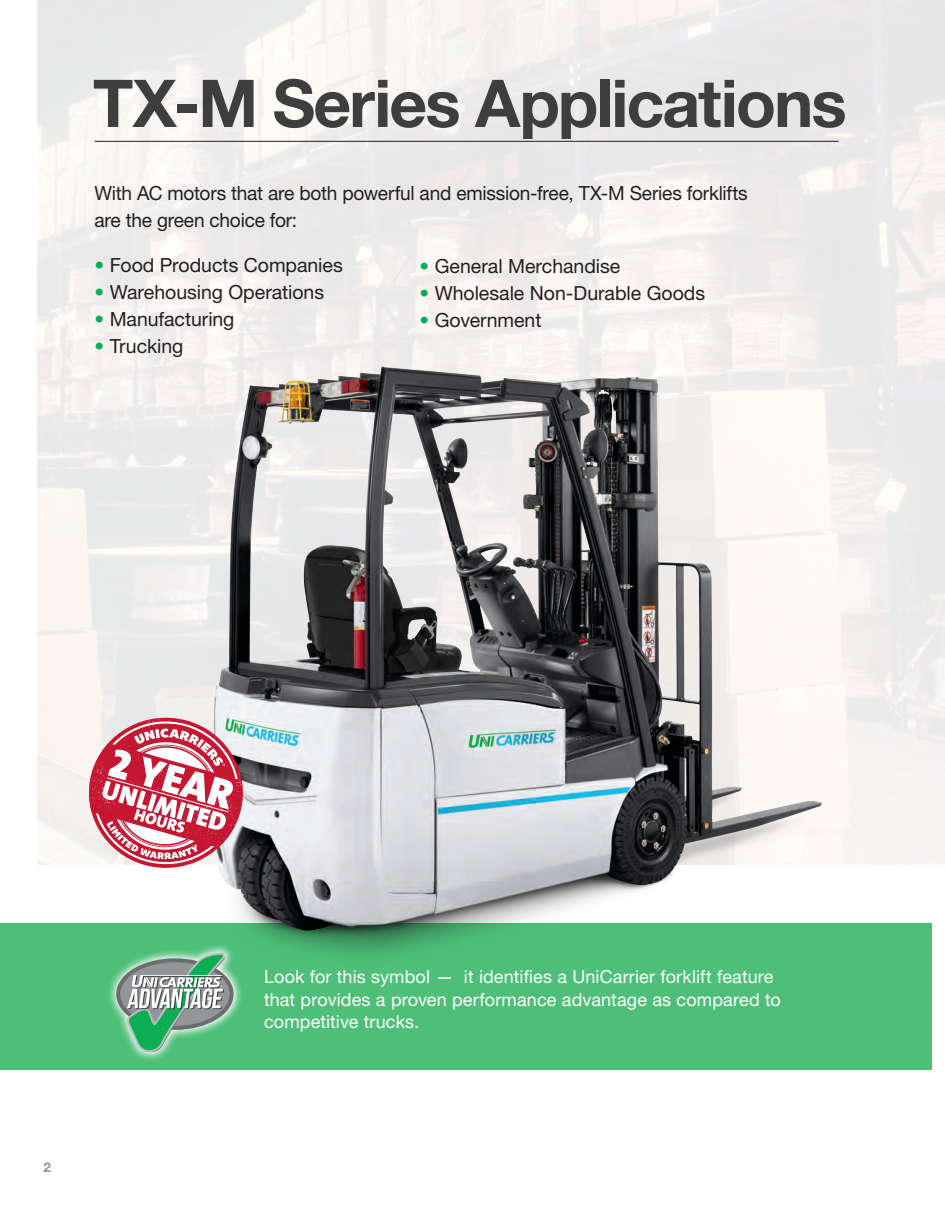
<style>
.page{position:relative;width:945px;height:1215px;background:#fff}
.page>*{position:absolute;margin:0;border:0;box-sizing:border-box;transform-origin:0 0}
.t1{font:700 66px "Helvetica Neue LT Std";letter-spacing:-.03em;color:#3e3e3f}
.t2{font:19.5px/27px "Helvetica Neue LT Std";letter-spacing:-.005em;color:#231f20}
.t3{font:18px/22.5px "Helvetica Neue LT Std";letter-spacing:.005em;color:#fff}
.t4{font:700 13.5px "Helvetica Neue LT Std";color:#939598}
.s1{color:#0cae53}
</style>
<div class="page">
<div style="left:0;top:923px;width:932px;height:147px;background:#4dbf78"></div>
<svg style="left:109px;top:951px;width:133px;height:109px"></svg>
<svg style="left:118px;top:960px;width:114px;height:68px"></svg>
<div style="left:116px;top:958px;width:118px;height:72px;border:4px solid #6c6d70;border-radius:50%"></div>
<svg style="left:127px;top:953px;width:98px;height:99px;background:#80b396"></svg>
<hr style="left:94px;top:141px;width:745px;height:1px;background:#231f20">
<img style="left:169px;top:328px;width:699px;height:635px">
<svg style="left:83px;top:712px;width:165px;height:162px"></svg>
<p class="t1" style="left:93px;top:63px;width:755px">TX-M Series Applications</p>
<p class="t2" style="left:94px;top:180px;width:655px">With AC motors that are both powerful and emission-free, TX-M Series forklifts are the green choice for:</p>
<p class="t2" style="left:94px;top:252px;width:250px"><span class="s1">•</span> Food Products Companies</p>
<p class="t2" style="left:94px;top:279px;width:231px"><span class="s1">•</span> Warehousing Operations</p>
<p class="t2" style="left:94px;top:306px;width:141px"><span class="s1">•</span> Manufacturing</p>
<p class="t2" style="left:94px;top:333px;width:90px"><span class="s1">•</span> Trucking</p>
<p class="t2" style="left:420px;top:252px;width:202px"><span class="s1">•</span> General Merchandise</p>
<p class="t2" style="left:420px;top:279px;width:287px"><span class="s1">•</span> Wholesale Non-Durable Goods</p>
<p class="t2" style="left:420px;top:306px;width:123px"><span class="s1">•</span> Government</p>
<p class="t4" style="left:44px;top:1158px;width:9px">2</p>
<p class="t3" style="left:264px;top:965px;width:518px">Look for this symbol — it identifies a UniCarrier forklift feature that provides a proven performance advantage as compared to competitive trucks.</p>
</div>
